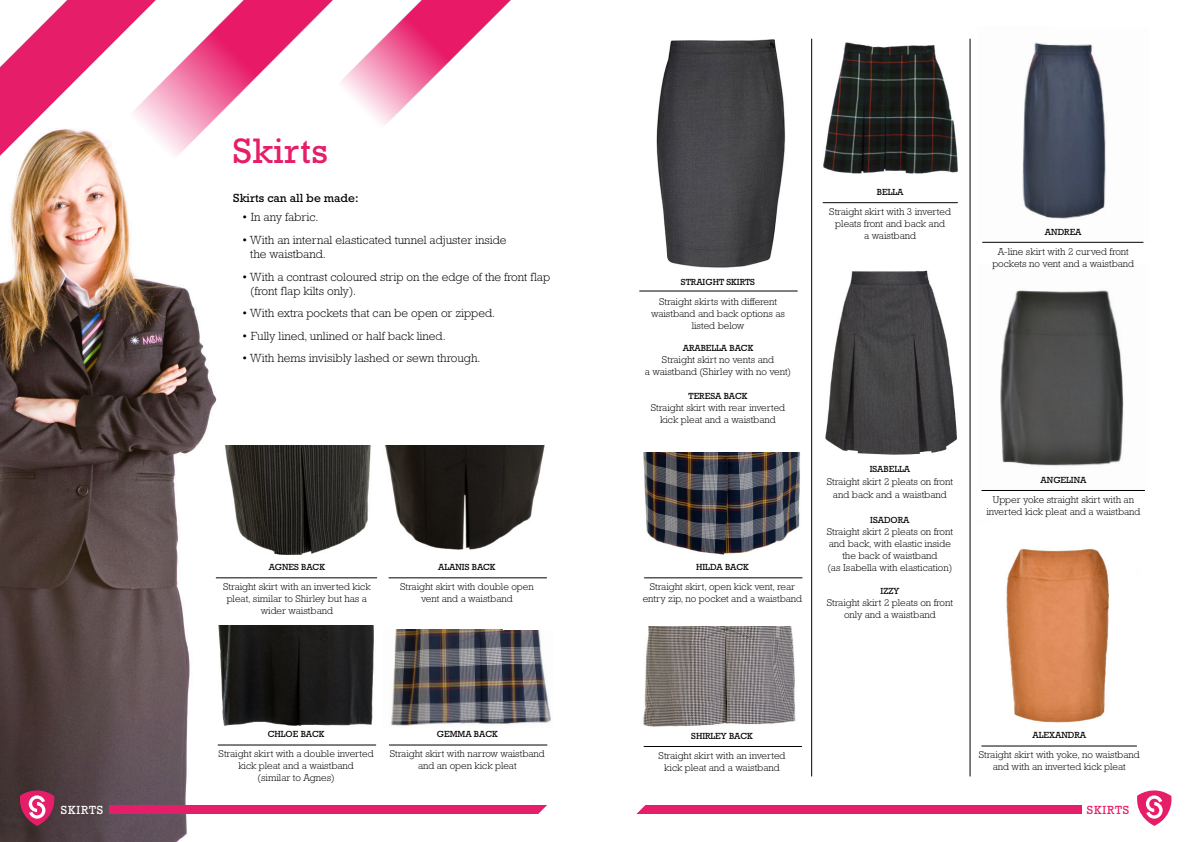
<style>
.page{position:relative;width:1191px;height:842px;background:#fff}
.page>*{position:absolute;margin:0;border:0;box-sizing:border-box;transform-origin:0 0}
.t1{font:36px "Rockwell Std";letter-spacing:.01em;color:#e61d68}
.t2{font:300 12px/14.4px "Rockwell Std";color:#000}
.t3{font:12px "Rockwell Std";color:#000}
.t4{font:12px "Rockwell Std";letter-spacing:.07em;color:#e61d68}
.t5{font:12px "Rockwell Std";letter-spacing:.07em;color:#fff}
.t6{font:300 10px/12px "Rockwell Std";color:#000;text-align:center}
.t7{font:9px "Rockwell Std";color:#000}
</style>
<div class="page">
<img style="left:0;top:164px;width:219px;height:678px">
<img style="left:224px;top:445px;width:147px;height:109px">
<img style="left:384px;top:445px;width:161px;height:104px">
<img style="left:211px;top:626px;width:163px;height:104px">
<img style="left:391px;top:629px;width:160px;height:97px">
<svg style="left:1137px;top:790px;width:35px;height:36px"></svg>
<hr style="left:216px;top:578px;width:161px;height:1px;background:#000">
<hr style="left:969px;top:39px;width:1px;height:737px;background:#000">
<hr style="left:389px;top:578px;width:157px;height:1px;background:#000">
<hr style="left:639px;top:291px;width:158px;height:1px;background:#000">
<hr style="left:218px;top:745px;width:158px;height:1px;background:#000">
<hr style="left:389px;top:745px;width:158px;height:1px;background:#000">
<svg style="left:18px;top:783px;width:39px;height:43px;background:#9d4262"></svg>
<div style="left:109px;top:806px;width:972px;height:8px;background:#e61d68"></div>
<img style="left:656px;top:39px;width:130px;height:229px">
<img style="left:825px;top:270px;width:132px;height:185px">
<img style="left:823px;top:42px;width:135px;height:132px">
<img style="left:643px;top:452px;width:157px;height:103px">
<img style="left:643px;top:626px;width:153px;height:101px">
<hr style="left:644px;top:578px;width:158px;height:1px;background:#000">
<hr style="left:644px;top:746px;width:157px;height:1px;background:#000">
<hr style="left:811px;top:39px;width:1px;height:737px;background:#000">
<img style="left:1000px;top:290px;width:124px;height:176px">
<hr style="left:981px;top:490px;width:163px;height:1px;background:#000">
<img style="left:982px;top:42px;width:162px;height:200px">
<hr style="left:982px;top:242px;width:161px;height:1px;background:#000">
<hr style="left:823px;top:202px;width:134px;height:1px;background:#000">
<img style="left:1006px;top:548px;width:104px;height:175px">
<hr style="left:981px;top:746px;width:155px;height:1px;background:#000">
<svg style="left:533px;top:805px;width:116px;height:9px"></svg>
<svg style="left:0;top:0;width:128px;height:164px"></svg>
<img style="left:128px;top:0;width:205px;height:156px">
<img style="left:341px;top:0;width:170px;height:125px">
<p class="t5" style="left:61px;top:806px;width:44px">SKIRTS</p>
<h1 class="t1" style="left:233px;top:139px;width:96px">Skirts</h1>
<p class="t3" style="left:233px;top:194px;width:127px">Skirts can all be made:</p>
<p class="t2" style="left:242px;top:212px;width:78px">• In any fabric.</p>
<p class="t2" style="left:250px;top:234px;width:258px;text-indent:-9px">• With an internal elasticated tunnel adjuster inside the waistband.</p>
<p class="t2" style="left:250px;top:271px;width:301px;text-indent:-9px">• With a contrast coloured strip on the edge of the front flap (front flap kilts only).</p>
<p class="t2" style="left:242px;top:308px;width:255px">• With extra pockets that can be open or zipped.</p>
<p class="t2" style="left:242px;top:330px;width:205px">• Fully lined, unlined or half back lined.</p>
<p class="t2" style="left:242px;top:353px;width:240px">• With hems invisibly lashed or sewn through.</p>
<p class="t7" style="left:269px;top:564px;width:58px">AGNES BACK</p>
<p class="t6" style="left:223px;top:582px;width:149px">Straight skirt with an inverted kick pleat, similar to Shirley but has a wider waistband</p>
<p class="t7" style="left:438px;top:564px;width:59px">ALANIS BACK</p>
<p class="t6" style="left:400px;top:582px;width:135px">Straight skirt with double open vent and a waistband</p>
<p class="t7" style="left:268px;top:731px;width:58px">CHLOE BACK</p>
<p class="t6" style="left:219px;top:750px;width:156px">Straight skirt with a double inverted kick pleat and a waistband<br>(similar to Agnes)</p>
<p class="t7" style="left:437px;top:731px;width:62px">GEMMA BACK</p>
<p class="t6" style="left:390px;top:750px;width:157px">Straight skirt with narrow waistband and an open kick pleat</p>
<p class="t7" style="left:681px;top:279px;width:76px">STRAIGHT SKIRTS</p>
<p class="t6" style="left:651px;top:297px;width:135px">Straight skirts with different waistband and back options as listed below</p>
<p class="t7" style="left:682px;top:345px;width:72px">ARABELLA BACK</p>
<p class="t6" style="left:645px;top:356px;width:148px">Straight skirt no vents and<br>a waistband (Shirley with no vent)</p>
<p class="t7" style="left:688px;top:393px;width:60px">TERESA BACK</p>
<p class="t6" style="left:651px;top:403px;width:136px">Straight skirt with rear inverted kick pleat and a waistband</p>
<p class="t7" style="left:696px;top:564px;width:54px">HILDA BACK</p>
<p class="t6" style="left:642px;top:582px;width:161px">Straight skirt, open kick vent, rear entry zip, no pocket and a waistband</p>
<p class="t7" style="left:877px;top:189px;width:28px">BELLA</p>
<p class="t6" style="left:829px;top:207px;width:123px">Straight skirt with 3 inverted pleats front and back and<br>a waistband</p>
<p class="t7" style="left:869px;top:466px;width:42px">ISABELLA</p>
<p class="t6" style="left:826px;top:477px;width:128px;line-height:13px">Straight skirt 2 pleats on front and back and a waistband</p>
<p class="t7" style="left:870px;top:517px;width:41px">ISADORA</p>
<p class="t6" style="left:826px;top:527px;width:128px">Straight skirt 2 pleats on front and back, with elastic inside the back of waistband<br>(as Isabella with elastication)</p>
<p class="t7" style="left:880px;top:588px;width:20px">IZZY</p>
<p class="t6" style="left:826px;top:599px;width:128px">Straight skirt 2 pleats on front only and a waistband</p>
<p class="t7" style="left:1045px;top:229px;width:38px">ANDREA</p>
<p class="t6" style="left:992px;top:247px;width:143px">A-line skirt with 2 curved front pockets no vent and a waistband</p>
<p class="t7" style="left:1040px;top:477px;width:47px">ANGELINA</p>
<p class="t6" style="left:986px;top:495px;width:156px">Upper yoke straight skirt with an inverted kick pleat and a waistband</p>
<p class="t7" style="left:691px;top:733px;width:63px">SHIRLEY BACK</p>
<p class="t6" style="left:658px;top:751px;width:128px">Straight skirt with an inverted kick pleat and a waistband</p>
<p class="t7" style="left:1032px;top:732px;width:55px">ALEXANDRA</p>
<p class="t6" style="left:978px;top:751px;width:162px">Straight skirt with yoke, no waistband and with an inverted kick pleat</p>
<p class="t4" style="left:1086px;top:806px;width:44px">SKIRTS</p>
</div>
